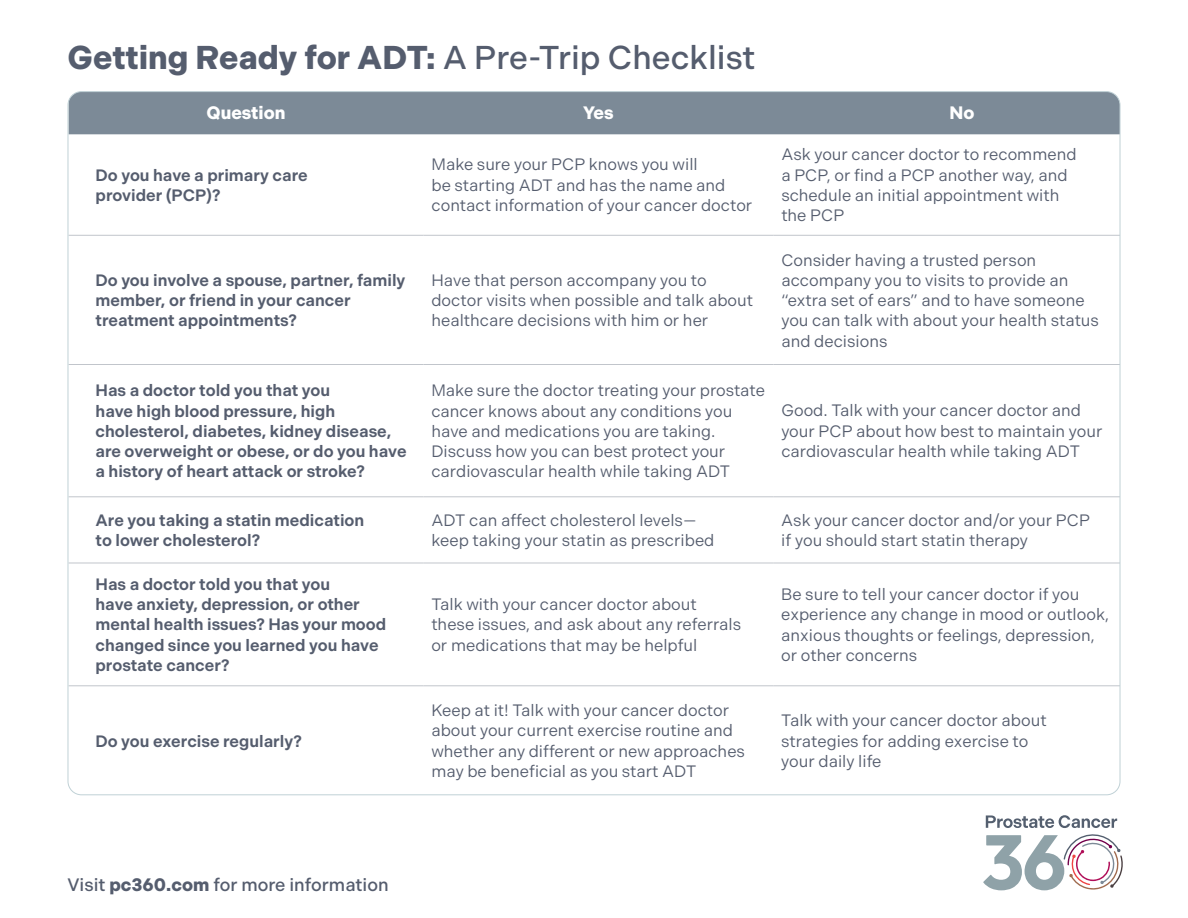
<style>
.page{position:relative;width:1188px;height:918px;background:#fff}
.page>*{position:absolute;margin:0;border:0;box-sizing:border-box;transform-origin:0 0}
.t1{font:700 33px "Indivisible";color:#555d6e}
.t2{font:500 18px "Indivisible";color:#555d6e}
.t3{font:700 18px "Indivisible";color:#fff}
.t4{font:16.5px/20.2px "Indivisible";color:#555d6e}
.t5{font:600 16.5px/20.2px "Indivisible";color:#555d6e}
.s1{font-weight:500}
.s2{font-weight:700}
</style>
<div class="page">
<svg style="left:983px;top:815px;width:140px;height:75px"></svg>
<div style="left:69px;top:93px;width:1051px;height:41px;background:#7c8a97"></div>
<hr style="left:69px;top:235px;width:354px;height:1px;background:#c1c5cb">
<hr style="left:423px;top:235px;width:350px;height:1px;background:#c1c5cb">
<hr style="left:773px;top:235px;width:347px;height:1px;background:#c1c5cb">
<hr style="left:69px;top:364px;width:354px;height:1px;background:#c1c5cb">
<hr style="left:423px;top:364px;width:350px;height:1px;background:#c1c5cb">
<hr style="left:773px;top:364px;width:347px;height:1px;background:#c1c5cb">
<hr style="left:69px;top:496px;width:354px;height:1px;background:#c1c5cb">
<hr style="left:423px;top:496px;width:350px;height:1px;background:#c1c5cb">
<hr style="left:773px;top:496px;width:347px;height:1px;background:#c1c5cb">
<hr style="left:69px;top:563px;width:354px;height:1px;background:#c1c5cb">
<hr style="left:423px;top:563px;width:350px;height:1px;background:#c1c5cb">
<hr style="left:773px;top:563px;width:347px;height:1px;background:#c1c5cb">
<hr style="left:69px;top:685px;width:354px;height:1px;background:#c1c5cb">
<hr style="left:423px;top:685px;width:350px;height:1px;background:#c1c5cb">
<hr style="left:773px;top:685px;width:347px;height:1px;background:#c1c5cb">
<h1 class="t1" style="left:68px;top:38px;width:689px">Getting Ready for ADT: <span class="s1">A Pre-Trip Checklist</span></h1>
<p class="t3" style="left:207px;top:103px;width:80px">Question</p>
<p class="t3" style="left:583px;top:103px;width:32px">Yes</p>
<p class="t3" style="left:950px;top:103px;width:26px">No</p>
<p class="t5" style="left:96px;top:165px;width:214px">Do you have a primary care provider (PCP)?</p>
<p class="t4" style="left:431px;top:155px;width:322px">Make sure your PCP knows you will<br>be starting ADT and has the name and contact information of your cancer doctor</p>
<p class="t4" style="left:781px;top:145px;width:297px">Ask your cancer doctor to recommend a PCP, or find a PCP another way, and schedule an initial appointment with the PCP</p>
<p class="t5" style="left:96px;top:270px;width:311px">Do you involve a spouse, partner, family member, or friend in your cancer treatment appointments?</p>
<p class="t4" style="left:431px;top:270px;width:323px">Have that person accompany you to doctor visits when possible and talk about healthcare decisions with him or her</p>
<p class="t5" style="left:96px;top:381px;width:313px">Has a doctor told you that you<br>have high blood pressure, high cholesterol, diabetes, kidney disease, are overweight or obese, or do you have a history of heart attack or stroke?</p>
<p class="t4" style="left:431px;top:381px;width:335px">Make sure the doctor treating your prostate cancer knows about any conditions you have and medications you are taking.<br>Discuss how you can best protect your cardiovascular health while taking ADT</p>
<p class="t4" style="left:781px;top:250px;width:319px">Consider having a trusted person accompany you to visits to provide an “extra set of ears” and to have someone you can talk with about your health status and decisions</p>
<p class="t4" style="left:781px;top:401px;width:323px">Good. Talk with your cancer doctor and your PCP about how best to maintain your cardiovascular health while taking ADT</p>
<p class="t5" style="left:96px;top:510px;width:270px">Are you taking a statin medication to lower cholesterol?</p>
<p class="t4" style="left:431px;top:510px;width:285px">ADT can affect cholesterol levels— keep taking your statin as prescribed</p>
<p class="t4" style="left:781px;top:510px;width:310px">Ask your cancer doctor and/or your PCP if you should start statin therapy</p>
<p class="t5" style="left:96px;top:574px;width:292px">Has a doctor told you that you<br>have anxiety, depression, or other mental health issues? Has your mood changed since you learned you have prostate cancer?</p>
<p class="t4" style="left:431px;top:594px;width:311px">Talk with your cancer doctor about these issues, and ask about any referrals or medications that may be helpful</p>
<p class="t4" style="left:781px;top:584px;width:329px">Be sure to tell your cancer doctor if you experience any change in mood or outlook, anxious thoughts or feelings, depression, or other concerns</p>
<p class="t5" style="left:95px;top:731px;width:208px">Do you exercise regularly?</p>
<p class="t2" style="left:68px;top:874px;width:323px">Visit <span class="s2">pc360.com</span> for more information</p>
<p class="t4" style="left:431px;top:701px;width:315px">Keep at it! Talk with your cancer doctor about your current exercise routine and whether any different or new approaches may be beneficial as you start ADT</p>
<p class="t4" style="left:781px;top:711px;width:267px">Talk with your cancer doctor about strategies for adding exercise to your daily life</p>
</div>
